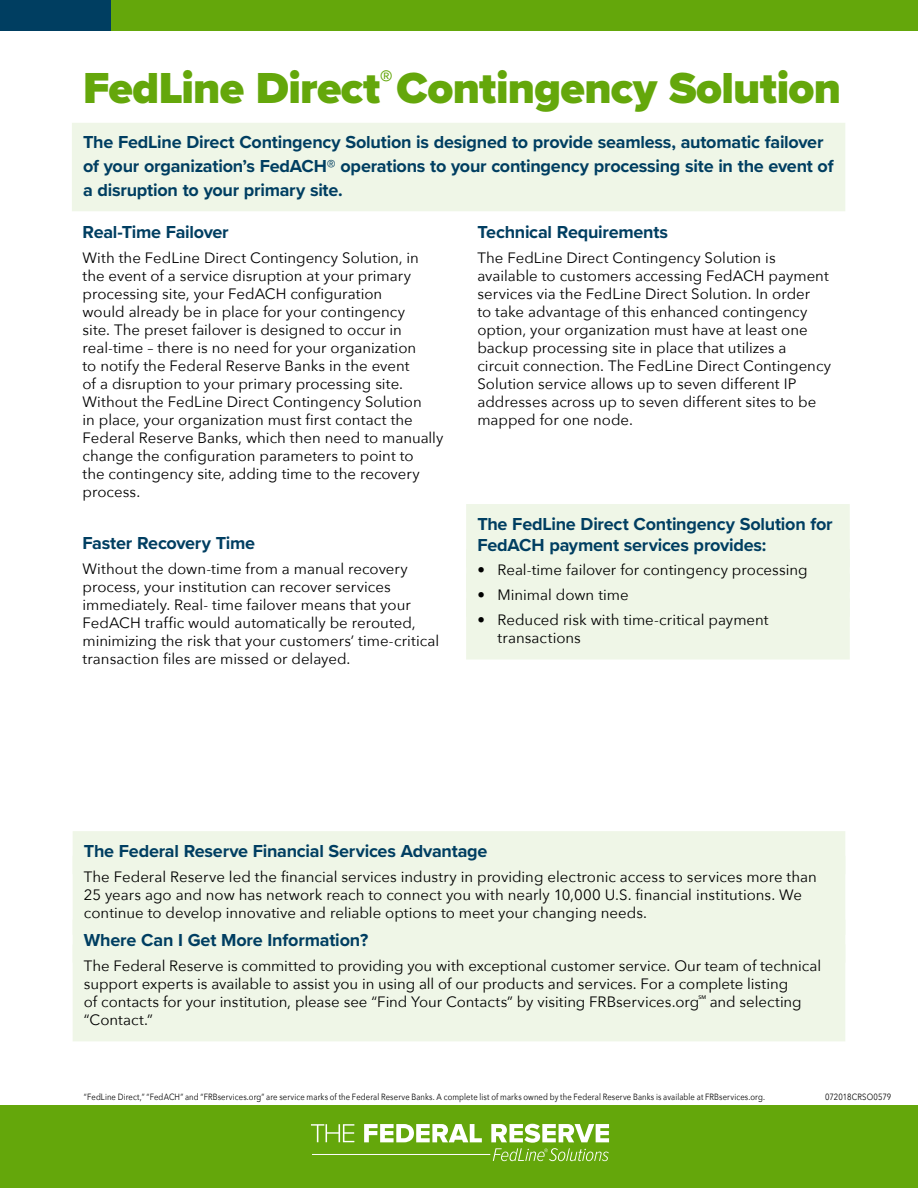
<style>
.page{position:relative;width:918px;height:1188px;background:#fff}
.page>*{position:absolute;margin:0;border:0;box-sizing:border-box;transform-origin:0 0}
.t1{font:900 45px "Proxima Nova";letter-spacing:-.015em;color:#64a70b}
.t2{font:700 18px/24px "Proxima Nova";letter-spacing:-.015em;color:#003e61}
.t3{font:15px/18px "Avenir Next";color:#000}
.t4{font:9px "Avenir Next";letter-spacing:.015em;color:#000;scale:.85 1}
.t5{font:500 5.25px "Avenir Next";color:#000}
</style>
<div class="page">
<div style="left:0;top:0;width:918px;height:31px;background:#64a70b"></div>
<div style="left:0;top:0;width:111px;height:31px;background:#003e61"></div>
<div style="left:0;top:1105px;width:918px;height:83px;background:#64a70b"></div>
<div style="left:72px;top:123px;width:773px;height:88px;background:#eff6e7"></div>
<div style="left:73px;top:831px;width:772px;height:43px;background:#eff6e7"></div>
<div style="left:73px;top:856px;width:772px;height:79px;background:#eff6e7"></div>
<div style="left:73px;top:920px;width:772px;height:43px;background:#eff6e7"></div>
<div style="left:73px;top:944px;width:772px;height:97px;background:#eff6e7"></div>
<div style="left:466px;top:504px;width:384px;height:63px;background:#eff6e7"></div>
<div style="left:466px;top:549px;width:384px;height:43px;background:#eff6e7"></div>
<div style="left:466px;top:574px;width:384px;height:43px;background:#eff6e7"></div>
<div style="left:466px;top:599px;width:384px;height:61px;background:#eff6e7"></div>
<hr style="left:312px;top:1154px;width:178px;height:1px;background:#fff">
<svg style="left:364px;top:1124px;width:118px;height:18px"></svg>
<svg style="left:491px;top:1124px;width:118px;height:37px"></svg>
<svg style="left:311px;top:1124px;width:43px;height:18px"></svg>
<h1 class="t1" style="left:83px;top:55px;width:759px">FedLine Direct<sup>®</sup> Contingency Solution</h1>
<h2 class="t2" style="left:83px;top:130px;width:752px">The FedLine Direct Contingency Solution is designed to provide seamless, automatic failover of your organization’s FedACH® operations to your contingency processing site in the event of a disruption to your primary site.</h2>
<h3 class="t2" style="left:83px;top:219px;width:148px">Real-Time Failover</h3>
<p class="t3" style="left:83px;top:248px;width:363px">With the FedLine Direct Contingency Solution, in the event of a service disruption at your primary processing site, your FedACH configuration<br>would already be in place for your contingency<br>site. The preset failover is designed to occur in real-time – there is no need for your organization<br>to notify the Federal Reserve Banks in the event<br>of a disruption to your primary processing site.<br>Without the FedLine Direct Contingency Solution<br>in place, your organization must first contact the Federal Reserve Banks, which then need to manually change the configuration parameters to point to<br>the contingency site, adding time to the recovery process.</p>
<h3 class="t2" style="left:83px;top:531px;width:174px">Faster Recovery Time</h3>
<p class="t3" style="left:83px;top:559px;width:358px">Without the down-time from a manual recovery process, your institution can recover services immediately. Real- time failover means that your FedACH traffic would automatically be rerouted, minimizing the risk that your customers’ time-critical transaction files are missed or delayed.</p>
<h3 class="t2" style="left:477px;top:219px;width:192px">Technical Requirements</h3>
<p class="t3" style="left:477px;top:248px;width:355px">The FedLine Direct Contingency Solution is available to customers accessing FedACH payment services via the FedLine Direct Solution. In order<br>to take advantage of this enhanced contingency option, your organization must have at least one backup processing site in place that utilizes a circuit connection. The FedLine Direct Contingency Solution service allows up to seven different IP addresses across up to seven different sites to be mapped for one node.</p>
<h3 class="t2" style="left:477px;top:513px;width:357px;line-height:21px">The FedLine Direct Contingency Solution for<br>FedACH payment services provides:</h3>
<p class="t3" style="left:477px;top:560px;width:332px">• Real-time failover for contingency processing</p>
<p class="t3" style="left:477px;top:585px;width:153px">• Minimal down time</p>
<p class="t3" style="left:498px;top:610px;width:273px;text-indent:-20px">• Reduced risk with time-critical payment transactions</p>
<h3 class="t2" style="left:84px;top:839px;width:405px">The Federal Reserve Financial Services Advantage</h3>
<p class="t3" style="left:84px;top:867px;width:734px">The Federal Reserve led the financial services industry in providing electronic access to services more than<br>25 years ago and now has network reach to connect you with nearly 10,000 U.S. financial institutions. We continue to develop innovative and reliable options to meet your changing needs.</p>
<h3 class="t2" style="left:84px;top:928px;width:286px">Where Can I Get More Information?</h3>
<p class="t3" style="left:84px;top:956px;width:739px">The Federal Reserve is committed to providing you with exceptional customer service. Our team of technical support experts is available to assist you in using all of our products and services. For a complete listing<br>of contacts for your institution, please see “Find Your Contacts” by visiting FRBservices.org</p>
<p class="t5" style="left:699px;top:993px;width:9px">SM</p>
<p class="t3" style="left:710px;top:992px;width:94px">and selecting</p>
<p class="t3" style="left:84px;top:1010px;width:71px">“Contact.”</p>
<p class="t4" style="left:84px;top:1090px;width:803px">“FedLine Direct,” “FedACH” and “FRBservices.org” are service marks of the Federal Reserve Banks. A complete list of marks owned by the Federal Reserve Banks is available at FRBservices.org.</p>
<p class="t4" style="left:825px;top:1089px;width:79px">072018CRSO0579</p>
</div>
